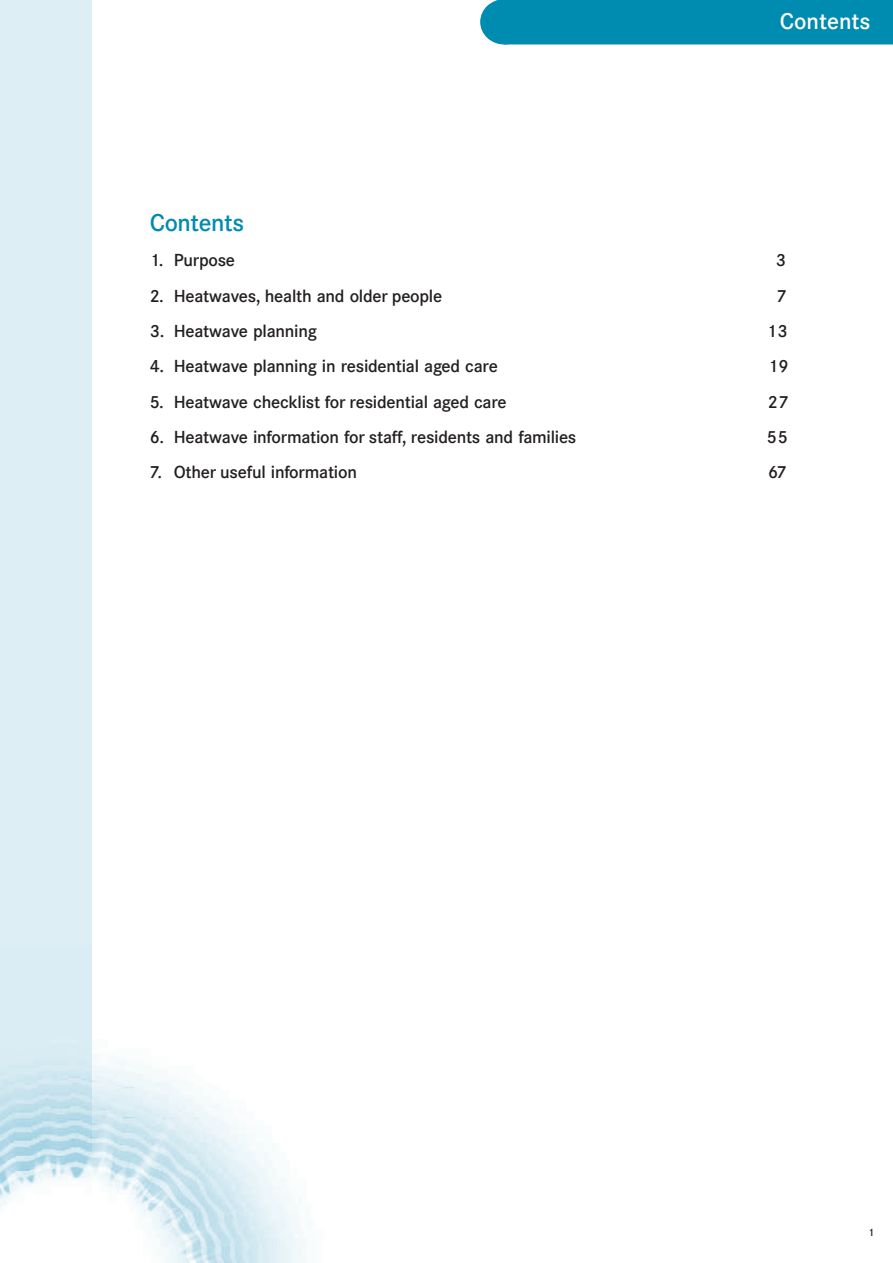
<style>
.page{position:relative;width:893px;height:1263px;background:#fff}
.page>*{position:absolute;margin:0;border:0;box-sizing:border-box;transform-origin:0 0}
.t1{font:500 24px "Corporate SBQ";letter-spacing:-.015em;color:#008bb0}
.t2{font:500 22.5px "Corporate SBQ";color:#fff}
.t3{font:500 17.25px "Corporate SBQ";letter-spacing:-.015em;color:#231f20}
.t4{font:500 10.5px "Corporate SBQ";color:#231f20}
</style>
<div class="page">
<div style="left:480px;top:0;width:413px;height:44px;background:#008bb0"></div>
<div style="left:0;top:0;width:92px;height:1263px;background:#ddeef5"></div>
<img style="left:0;top:1055px;width:307px;height:208px">
<h2 class="t2" style="left:780px;top:8px;width:92px">Contents</h2>
<h1 class="t1" style="left:150px;top:208px;width:96px">Contents</h1>
<p class="t3" style="left:150px;top:250px;width:87px">1. Purpose</p>
<p class="t3" style="left:776px;top:250px;width:12px">3</p>
<p class="t3" style="left:150px;top:285px;width:294px">2. Heatwaves, health and older people</p>
<p class="t3" style="left:777px;top:285px;width:12px">7</p>
<p class="t3" style="left:150px;top:321px;width:169px">3. Heatwave planning</p>
<p class="t3" style="left:767px;top:321px;width:22px">13</p>
<p class="t3" style="left:150px;top:356px;width:350px">4. Heatwave planning in residential aged care</p>
<p class="t3" style="left:768px;top:356px;width:22px">19</p>
<p class="t3" style="left:150px;top:391px;width:359px">5. Heatwave checklist for residential aged care</p>
<p class="t3" style="left:768px;top:391px;width:23px">27</p>
<p class="t3" style="left:150px;top:426px;width:428px">6. Heatwave information for staff, residents and families</p>
<p class="t3" style="left:767px;top:426px;width:23px">55</p>
<p class="t3" style="left:150px;top:462px;width:209px">7. Other useful information</p>
<p class="t3" style="left:768px;top:462px;width:20px">67</p>
<p class="t4" style="left:868px;top:1225px;width:8px">1</p>
</div>
